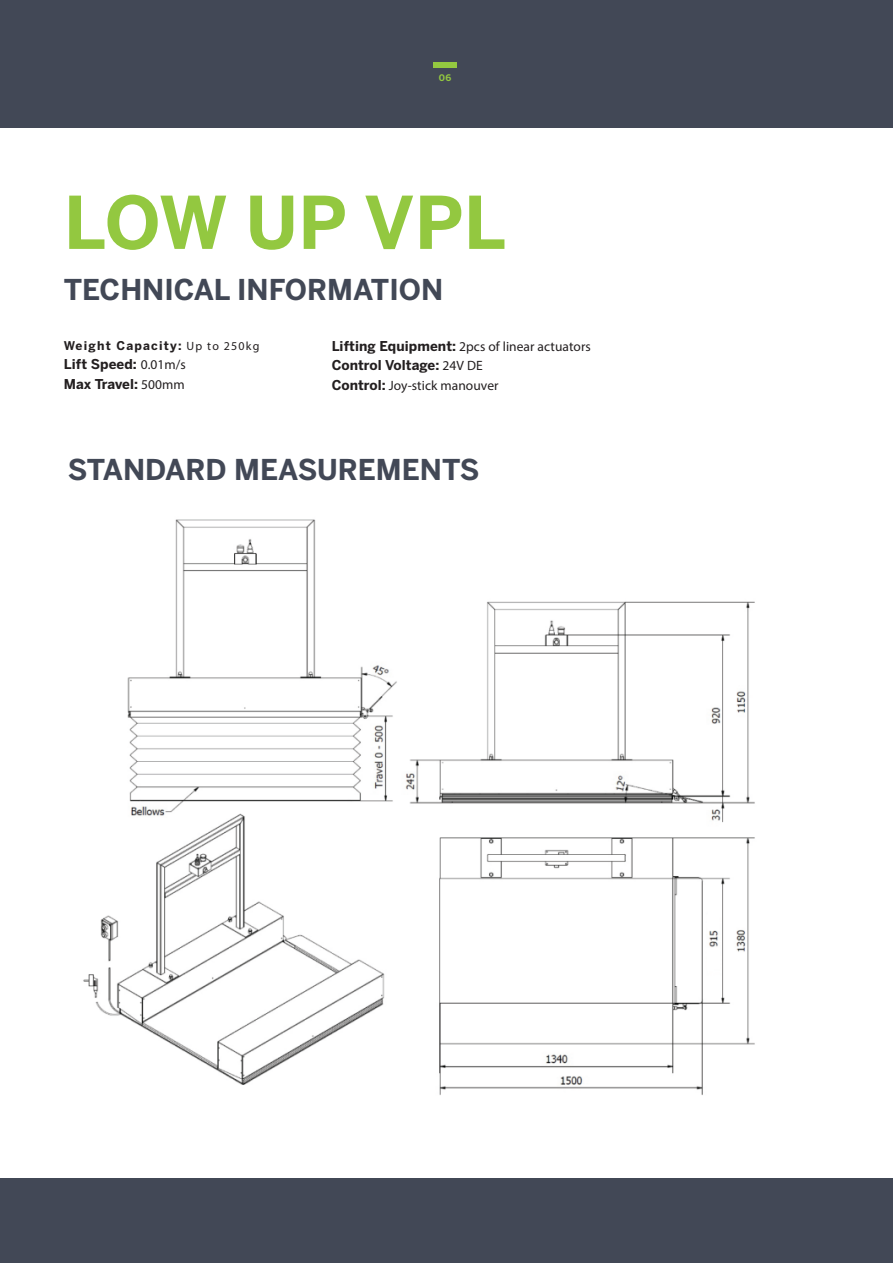
<style>
.page{position:relative;width:893px;height:1263px;background:#fff}
.page>*{position:absolute;margin:0;border:0;box-sizing:border-box;transform-origin:0 0}
.t1{font:700 72px "Benton Sans";letter-spacing:.005em;color:#93c840}
.t2{font:700 28.5px "Benton Sans";color:#424856}
.Body_Reg{font:13.5px "Myriad Pro";letter-spacing:.005em;color:#231f20}
.Body_Reg-2{font:700 13.5px "Benton Sans";letter-spacing:.005em;color:#231f20}
.Body_Reg-3{font:700 12px "Benton Sans";letter-spacing:.1em;color:#231f20}
.t3{font:700 9px "Benton Sans";color:#93c840}
.s1{font-family:"Myriad Pro";font-weight:400}
.s2{font-family:"Benton Sans";font-weight:700}
</style>
<div class="page">
<div style="left:0;top:0;width:893px;height:128px;background:#424856"></div>
<div style="left:0;top:1178px;width:893px;height:85px;background:#424856"></div>
<div style="left:433px;top:62px;width:24px;height:5px;background:#93c840"></div>
<img style="left:83px;top:519px;width:672px;height:576px">
<p class="t3" style="left:439px;top:72px;width:14px">06</p>
<p class="t1" style="left:64px;top:180px;width:444px">LOW UP VPL</p>
<p class="t2" style="left:64px;top:272px;width:381px">TECHNICAL INFORMATION</p>
<p class="Body_Reg-3" style="left:64px;top:338px;width:197px">Weight Capacity: <span class="s1">Up to 250kg</span></p>
<p class="Body_Reg-2" style="left:64px;top:356px;width:124px">Lift Speed: <span class="s1">0.01m/s</span></p>
<p class="Body_Reg-2" style="left:64px;top:376px;width:122px">Max Travel: <span class="s1">500mm</span></p>
<p class="Body_Reg" style="left:332px;top:338px;width:261px"><span class="s2">Lifting Equipment:</span> 2pcs of linear actuators</p>
<p class="Body_Reg-2" style="left:332px;top:357px;width:153px">Control Voltage: <span class="s1">24V DE</span></p>
<p class="Body_Reg" style="left:332px;top:377px;width:168px"><span class="s2">Control:</span> Joy-stick manouver</p>
<p class="t2" style="left:68px;top:453px;width:413px">STANDARD MEASUREMENTS</p>
</div>
